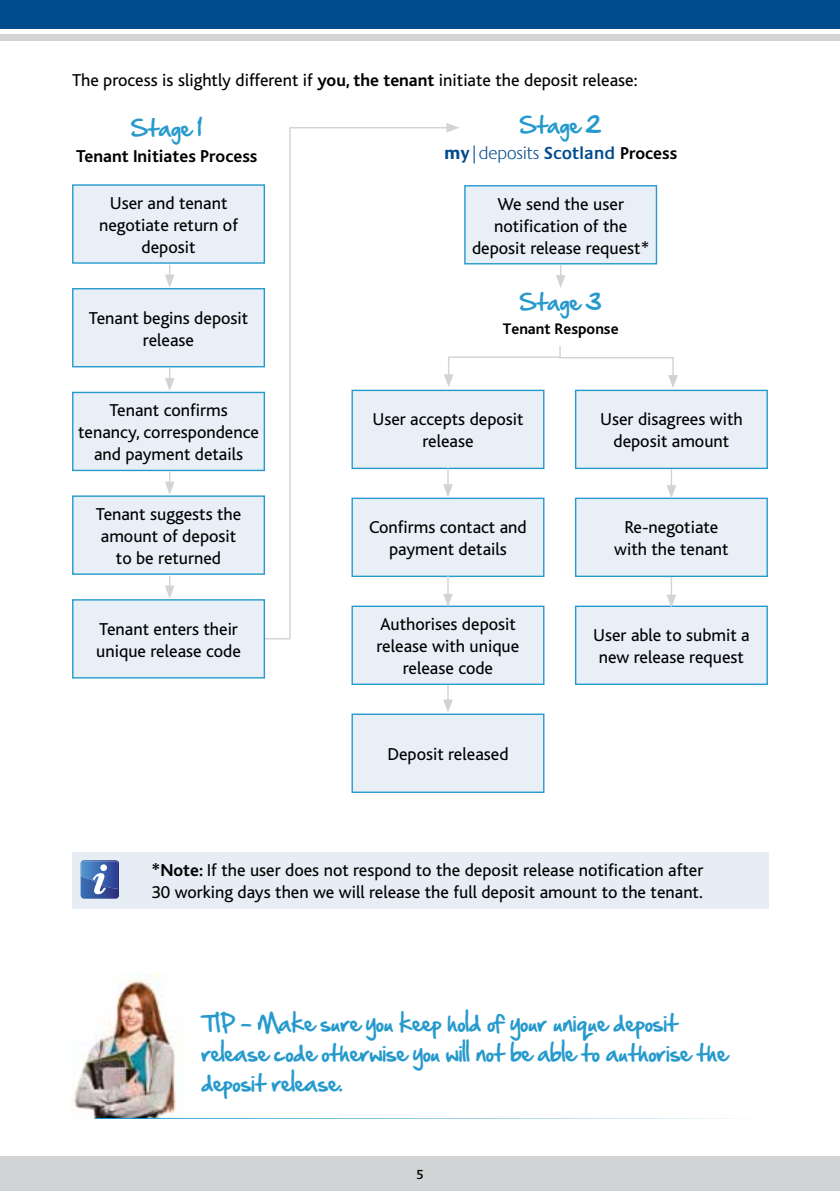
<style>
.page{position:relative;width:840px;height:1191px;background:#fff}
.page>*{position:absolute;margin:0;border:0;box-sizing:border-box;transform-origin:0 0}
.t1{font:20px/30px "Handof Sean";color:#269acd}
.t2{font:18px/22px "Bliss";color:#000;text-align:center}
.t3{font:300 18px "Praxis";color:#004b8d}
.t4{font:700 18px "Bliss";color:#000}
.t5{font:700 16px "Bliss";color:#000}
.t6{font:500 13.8px "Bliss";color:#000}
.s1{font-weight:700}
.s2{font-weight:600}
.s3{font-family:"Bliss";font-weight:700;color:#000}
</style>
<div class="page">
<div style="left:0;top:34px;width:839px;height:6px;background:#d1d3d4"></div>
<div style="left:0;top:0;width:839px;height:28px;background:#004b8d"></div>
<div style="left:0;top:1157px;width:839px;height:34px;background:#d1d3d4"></div>
<div style="left:72px;top:852px;width:696px;height:56px;background:#e6edf4"></div>
<svg style="left:81px;top:860px;width:38px;height:38px"></svg>
<div style="left:100px;top:864px;width:7px;height:7px;background:#fff;border-radius:50%"></div>
<svg style="left:263px;top:127px;width:188px;height:513px"></svg>
<svg style="left:446px;top:123px;width:13px;height:9px"></svg>
<div style="left:73px;top:185px;width:191px;height:78px;background:#e8eff7"></div>
<div style="left:72px;top:184px;width:193px;height:80px;border:1px solid #269acd"></div>
<div style="left:73px;top:289px;width:191px;height:78px;background:#e8eff7"></div>
<div style="left:72px;top:288px;width:193px;height:79px;border:1px solid #269acd"></div>
<div style="left:73px;top:392px;width:191px;height:78px;background:#e8eff7"></div>
<div style="left:72px;top:392px;width:193px;height:79px;border:1px solid #269acd"></div>
<div style="left:73px;top:496px;width:191px;height:78px;background:#e8eff7"></div>
<div style="left:72px;top:495px;width:193px;height:80px;border:1px solid #269acd"></div>
<div style="left:73px;top:600px;width:191px;height:78px;background:#e8eff7"></div>
<div style="left:72px;top:599px;width:193px;height:79px;border:1px solid #269acd"></div>
<svg style="left:165px;top:265px;width:9px;height:22px"></svg>
<svg style="left:165px;top:368px;width:9px;height:23px"></svg>
<svg style="left:165px;top:471px;width:9px;height:24px"></svg>
<svg style="left:165px;top:576px;width:9px;height:23px"></svg>
<div style="left:464px;top:186px;width:192px;height:78px;background:#e8eff7"></div>
<div style="left:464px;top:185px;width:192px;height:79px;border:1px solid #269acd"></div>
<div style="left:352px;top:390px;width:191px;height:78px;background:#e8eff7"></div>
<div style="left:351px;top:390px;width:193px;height:79px;border:1px solid #269acd"></div>
<div style="left:352px;top:498px;width:191px;height:78px;background:#e8eff7"></div>
<div style="left:351px;top:497px;width:193px;height:80px;border:1px solid #269acd"></div>
<div style="left:352px;top:606px;width:191px;height:78px;background:#e8eff7"></div>
<div style="left:351px;top:605px;width:193px;height:80px;border:1px solid #269acd"></div>
<div style="left:352px;top:714px;width:191px;height:78px;background:#e8eff7"></div>
<div style="left:351px;top:713px;width:193px;height:80px;border:1px solid #269acd"></div>
<svg style="left:443px;top:468px;width:9px;height:29px"></svg>
<svg style="left:443px;top:685px;width:9px;height:27px"></svg>
<svg style="left:443px;top:576px;width:9px;height:31px"></svg>
<div style="left:575px;top:390px;width:191px;height:78px;background:#e8eff7"></div>
<div style="left:574px;top:390px;width:193px;height:79px;border:1px solid #269acd"></div>
<div style="left:575px;top:498px;width:191px;height:78px;background:#e8eff7"></div>
<div style="left:574px;top:497px;width:193px;height:80px;border:1px solid #269acd"></div>
<div style="left:575px;top:606px;width:191px;height:78px;background:#e8eff7"></div>
<div style="left:574px;top:605px;width:193px;height:80px;border:1px solid #269acd"></div>
<svg style="left:666px;top:469px;width:9px;height:29px"></svg>
<svg style="left:666px;top:577px;width:9px;height:31px"></svg>
<svg style="left:443px;top:344px;width:234px;height:44px"></svg>
<svg style="left:556px;top:265px;width:9px;height:23px"></svg>
<img style="left:72px;top:973px;width:111px;height:145px">
<hr style="left:95px;top:1118px;width:672px;height:1px;background:#269acd">
<p class="t2" style="left:72px;top:69px;width:566px">The process is slightly different if <span class="s1">you, the tenant</span> initiate the deposit release:</p>
<p class="t1" style="left:131px;top:115px;width:73px">Stage 1</p>
<p class="t4" style="left:76px;top:147px;width:183px">Tenant Initiates Process</p>
<p class="t2" style="left:99px;top:192px;width:140px">User and tenant negotiate return of deposit</p>
<p class="t2" style="left:89px;top:307px;width:161px">Tenant begins deposit release</p>
<p class="t2" style="left:78px;top:400px;width:182px">Tenant confirms tenancy, correspondence and payment details</p>
<p class="t2" style="left:96px;top:503px;width:147px">Tenant suggests the amount of deposit to be returned</p>
<p class="t2" style="left:96px;top:618px;width:146px;text-align:left">Tenant enters their unique release code</p>
<p class="t1" style="left:519px;top:112px;width:83px">Stage 2</p>
<p class="t3" style="left:444px;top:143px;width:234px"><span class="s1">my</span>|deposits <span class="s2">Scotland</span> <span class="s3">Process</span></p>
<p class="t2" style="left:471px;top:193px;width:179px">We send the user notification of the deposit release request*</p>
<p class="t1" style="left:519px;top:289px;width:83px">Stage 3</p>
<p class="t5" style="left:502px;top:320px;width:117px">Tenant Response</p>
<p class="t2" style="left:372px;top:409px;width:153px">User accepts deposit release</p>
<p class="t2" style="left:369px;top:516px;width:159px">Confirms contact and payment details</p>
<p class="t2" style="left:376px;top:613px;width:144px">Authorises deposit release with unique release code</p>
<p class="t2" style="left:387px;top:743px;width:122px">Deposit released</p>
<p class="t2" style="left:599px;top:409px;width:144px">User disagrees with deposit amount</p>
<p class="t2" style="left:614px;top:516px;width:116px">Re-negotiate with the tenant</p>
<p class="t2" style="left:592px;top:624px;width:158px">User able to submit a new release request</p>
<p class="t2" style="left:151px;top:859px;width:553px;text-align:left"><span class="s1">*Note:</span> If the user does not respond to the deposit release notification after<br>30 working days then we will release the full deposit amount to the tenant.</p>
<p class="t1" style="left:201px;top:1009px;width:527px">TIP - Make sure you keep hold of your unique deposit release code otherwise you will not be able to authorise the deposit release.</p>
<p class="t6" style="left:416px;top:1167px;width:9px">5</p>
</div>
